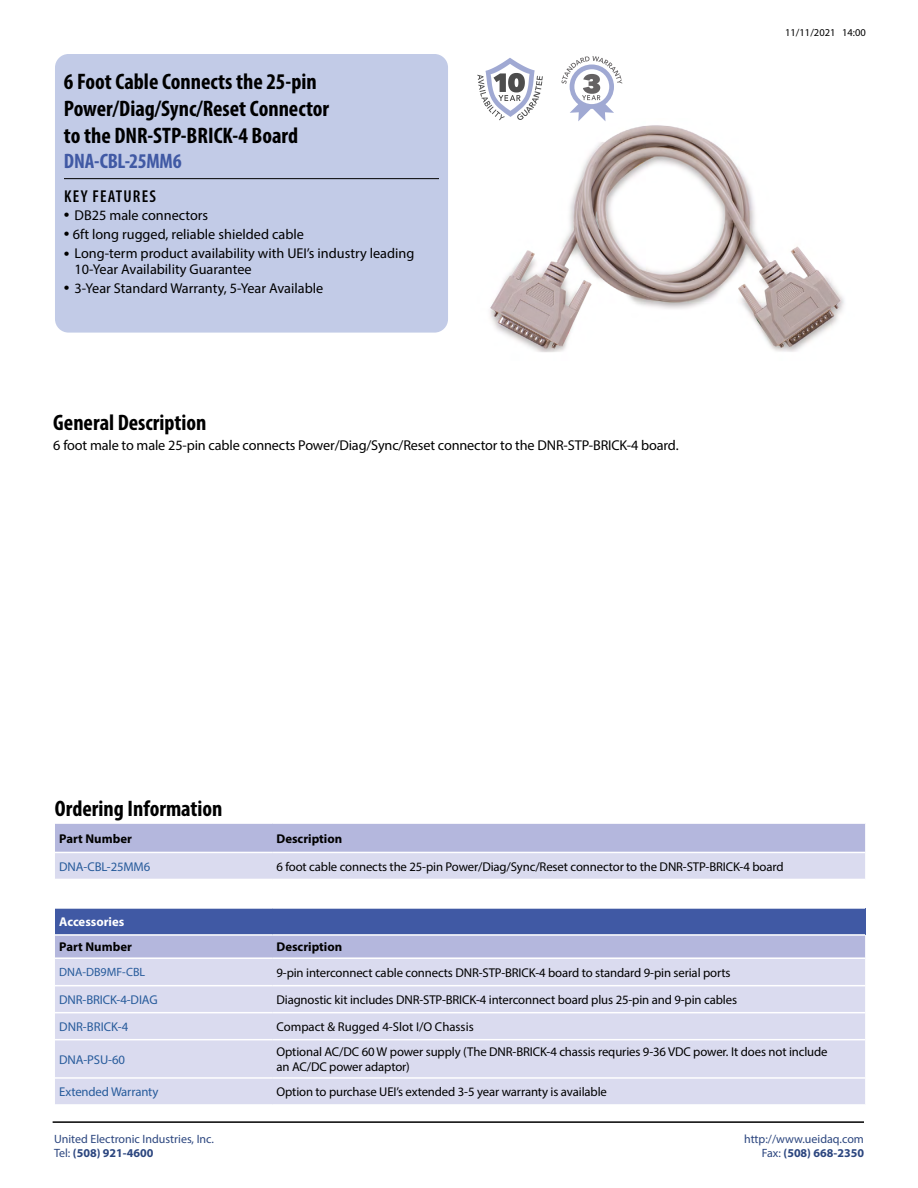
<style>
.page{position:relative;width:918px;height:1188px;background:#fff}
.page>*{position:absolute;margin:0;border:0;box-sizing:border-box;transform-origin:0 0}
.t1{font:700 condensed 22.5px/27px "Myriad Pro";color:#000}
.t2{font:700 condensed 21px "Myriad Pro";letter-spacing:-.01em;color:#4059a4}
.t3{font:600 condensed 17.25px "Myriad Pro";letter-spacing:.07em;color:#000}
.t4{font:14.25px/15.3px "Myriad Pro";color:#000}
.t5{font:12.75px/15.3px "Myriad Pro";letter-spacing:-.01em;color:#000}
.t6{font:12.75px "Myriad Pro";letter-spacing:-.01em;color:#275b9b}
.t7{font:700 12.75px "Myriad Pro";color:#000}
.t8{font:700 12.75px "Myriad Pro";color:#fff}
.t9{font:12px/14.4px "Myriad Pro";color:#2c467f}
.t10{font:12px "Myriad Pro";color:#275b9b}
.t11{font:10.5px "Myriad Pro";color:#000}
.s1{font-size:20.25px}
.s2{font-weight:700}
</style>
<div class="page">
<img style="left:490px;top:120px;width:354px;height:232px">
<div style="left:55px;top:54px;width:393px;height:279px;background:#c2cbe7;border-radius:14px"></div>
<hr style="left:64px;top:178px;width:375px;height:1px;background:#000">
<svg style="left:562px;top:56px;width:60px;height:65px"></svg>
<svg style="left:477px;top:58px;width:66px;height:62px"></svg>
<hr style="left:53px;top:1121px;width:811px;height:2px;background:#000">
<svg style="left:55px;top:824px;width:810px;height:55px;background:#c7c9e5"></svg>
<hr style="left:55px;top:852px;width:217px;height:1px;background:#fff">
<hr style="left:272px;top:852px;width:593px;height:1px;background:#fff">
<div style="left:55px;top:908px;width:810px;height:27px;background:#4059a4"></div>
<div style="left:55px;top:936px;width:810px;height:21px;background:#b4b7dd"></div>
<div style="left:55px;top:959px;width:810px;height:145px;background:#dadbef"></div>
<hr style="left:55px;top:1012px;width:217px;height:1px;background:#fff">
<hr style="left:272px;top:1012px;width:593px;height:1px;background:#fff">
<hr style="left:55px;top:985px;width:217px;height:1px;background:#fff">
<hr style="left:272px;top:985px;width:593px;height:1px;background:#fff">
<hr style="left:55px;top:1039px;width:217px;height:1px;background:#fff">
<hr style="left:272px;top:1039px;width:593px;height:1px;background:#fff">
<hr style="left:55px;top:1077px;width:217px;height:2px;background:#fff">
<hr style="left:272px;top:1077px;width:593px;height:2px;background:#fff">
<hr style="left:55px;top:907px;width:217px;height:2px;background:#fff">
<hr style="left:272px;top:907px;width:593px;height:2px;background:#fff">
<hr style="left:55px;top:934px;width:217px;height:2px;background:#fff">
<hr style="left:272px;top:934px;width:593px;height:2px;background:#fff">
<h1 class="t1" style="left:64px;top:67px;width:267px">6 Foot Cable Connects the 25-pin<br>Power/Diag/Sync/Reset Connector to the DNR-STP-BRICK-4 Board</h1>
<h2 class="t2" style="left:64px;top:148px;width:119px">DNA-CBL-25MM6</h2>
<h3 class="t3" style="left:64px;top:186px;width:93px">KEY FEATURES</h3>
<p class="t4" style="left:64px;top:207px;width:146px"><span class="s1">•</span> DB25 male connectors</p>
<p class="t4" style="left:64px;top:226px;width:241px"><span class="s1">•</span> 6ft long rugged, reliable shielded cable</p>
<p class="t4" style="left:75px;top:246px;width:341px;text-indent:-11px"><span class="s1">•</span> Long-term product availability with UEI’s industry leading<br>10-Year Availability Guarantee</p>
<p class="t4" style="left:64px;top:280px;width:261px"><span class="s1">•</span> 3-Year Standard Warranty, 5-Year Available</p>
<h1 class="t1" style="left:53px;top:409px;width:155px">General Description</h1>
<p class="t4" style="left:53px;top:438px;width:627px">6 foot male to male 25-pin cable connects Power/Diag/Sync/Reset connector to the DNR-STP-BRICK-4 board.</p>
<p class="t11" style="left:785px;top:26px;width:82px">11/11/2021 14:00</p>
<h1 class="t1" style="left:55px;top:795px;width:169px">Ordering Information</h1>
<p class="t7" style="left:59px;top:830px;width:74px">Part Number</p>
<p class="t7" style="left:276px;top:830px;width:67px">Description</p>
<p class="t6" style="left:59px;top:859px;width:93px">DNA-CBL-25MM6</p>
<p class="t5" style="left:276px;top:859px;width:509px">6 foot cable connects the 25-pin Power/Diag/Sync/Reset connector to the DNR-STP-BRICK-4 board</p>
<p class="t8" style="left:59px;top:914px;width:67px">Accessories</p>
<p class="t7" style="left:59px;top:939px;width:74px">Part Number</p>
<p class="t7" style="left:276px;top:939px;width:67px">Description</p>
<p class="t10" style="left:59px;top:965px;width:88px">DNA-DB9MF-CBL</p>
<p class="t5" style="left:276px;top:965px;width:456px">9-pin interconnect cable connects DNR-STP-BRICK-4 board to standard 9-pin serial ports</p>
<p class="t6" style="left:59px;top:992px;width:100px">DNR-BRICK-4-DIAG</p>
<p class="t5" style="left:276px;top:992px;width:462px">Diagnostic kit includes DNR-STP-BRICK-4 interconnect board plus 25-pin and 9-pin cables</p>
<p class="t6" style="left:59px;top:1019px;width:71px">DNR-BRICK-4</p>
<p class="t5" style="left:276px;top:1019px;width:199px">Compact &amp; Rugged 4-Slot I/O Chassis</p>
<p class="t6" style="left:59px;top:1051px;width:67px">DNA-PSU-60</p>
<p class="t5" style="left:276px;top:1044px;width:553px">Optional AC/DC 60 W power supply (The DNR-BRICK-4 chassis requries 9-36 VDC power. It does not include an AC/DC power adaptor)</p>
<p class="t6" style="left:59px;top:1084px;width:101px">Extended Warranty</p>
<p class="t5" style="left:276px;top:1084px;width:332px">Option to purchase UEI’s extended 3-5 year warranty is available</p>
<p class="t9" style="left:54px;top:1132px;width:162px">United Electronic Industries, Inc.<br>Tel: <span class="s2">(508) 921-4600</span></p>
<p class="t9" style="left:744px;top:1132px;width:121px;text-align:right">http://www.ueidaq.com<br>Fax: <span class="s2">(508) 668-2350</span></p>
</div>
